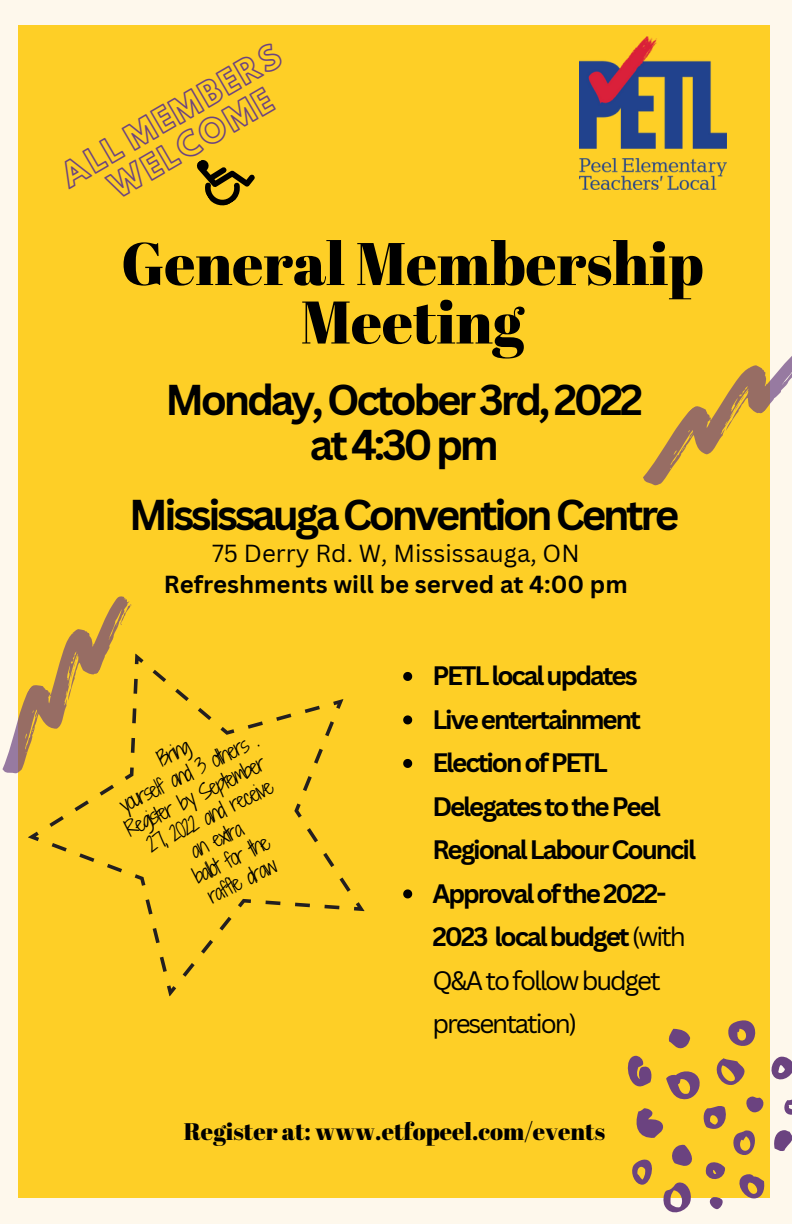
<style>
.page{position:relative;width:792px;height:1224px;background:#fef8ec}
.page>*{position:absolute;margin:0;border:0;box-sizing:border-box;transform-origin:0 0}
.t1{font:60px/58.4px "Abril Fatface";color:#000;text-align:center}
.t2{font:700 42px/45px "Canva Sans";letter-spacing:-.08em;color:#000;text-align:center}
.t3{font:30.2px/34.6px "Hussar Ekologiczne 1";color:#6b4380;text-align:center}
.t4{font:700 26px/43.6px "Canva Sans";letter-spacing:-.08em;color:#000}
.t5{font:24px "Abril Fatface";color:#000}
.t6{font:700 24px "Canva Sans";color:#000}
.t7{font:24px "Canva Sans";color:#000}
.t8{font:20.4px/24.2px "Shadows Into Light Two";color:#000;text-align:center}
.s1{font-weight:400}
</style>
<div class="page">
<div style="left:19px;top:25px;width:751px;height:1173px;background:#fecf26"></div>
<svg style="left:643px;top:356px;width:149px;height:130px"></svg>
<svg style="left:728px;top:1020px;width:28px;height:26px"></svg>
<svg style="left:668px;top:1029px;width:22px;height:20px"></svg>
<svg style="left:627px;top:1056px;width:165px;height:156px"></svg>
<img style="left:579px;top:36px;width:147px;height:153px">
<svg style="left:197px;top:160px;width:58px;height:46px"></svg>
<svg style="left:167px;top:985px;width:9px;height:12px"></svg>
<svg style="left:201px;top:940px;width:12px;height:14px"></svg>
<svg style="left:219px;top:916px;width:13px;height:15px"></svg>
<svg style="left:182px;top:963px;width:13px;height:14px"></svg>
<svg style="left:238px;top:898px;width:13px;height:10px"></svg>
<svg style="left:295px;top:902px;width:15px;height:6px"></svg>
<svg style="left:265px;top:900px;width:16px;height:6px"></svg>
<svg style="left:324px;top:904px;width:16px;height:6px"></svg>
<svg style="left:354px;top:902px;width:11px;height:10px"></svg>
<svg style="left:323px;top:853px;width:12px;height:14px"></svg>
<svg style="left:339px;top:877px;width:12px;height:15px"></svg>
<svg style="left:307px;top:828px;width:11px;height:15px"></svg>
<svg style="left:294px;top:803px;width:8px;height:15px"></svg>
<svg style="left:314px;top:748px;width:9px;height:16px"></svg>
<svg style="left:303px;top:776px;width:9px;height:15px"></svg>
<svg style="left:247px;top:721px;width:16px;height:8px"></svg>
<svg style="left:276px;top:713px;width:16px;height:8px"></svg>
<svg style="left:304px;top:699px;width:40px;height:38px"></svg>
<svg style="left:220px;top:727px;width:15px;height:8px"></svg>
<svg style="left:175px;top:689px;width:14px;height:12px"></svg>
<svg style="left:198px;top:708px;width:14px;height:12px"></svg>
<svg style="left:2px;top:581px;width:164px;height:307px"></svg>
<svg style="left:145px;top:899px;width:8px;height:16px"></svg>
<svg style="left:152px;top:928px;width:8px;height:16px"></svg>
<svg style="left:159px;top:956px;width:8px;height:16px"></svg>
<svg style="left:403px;top:672px;width:9px;height:9px"></svg>
<svg style="left:403px;top:715px;width:9px;height:9px"></svg>
<svg style="left:403px;top:759px;width:9px;height:9px"></svg>
<svg style="left:403px;top:889px;width:9px;height:9px"></svg>
<p class="t3" style="left:55px;top:166px;width:252px;rotate:-30deg">ALL MEMBERS<br>WELCOME</p>
<h1 class="t1" style="left:121px;top:233px;width:584px">General Membership<br>Meeting</h1>
<h2 class="t2" style="left:166px;top:376px;width:479px">Monday, October 3rd, 2022 at 4:30 pm</h2>
<h2 class="t2" style="left:129px;top:492px;width:552px">Mississauga Convention Centre</h2>
<p class="t7" style="left:212px;top:537px;width:369px">75 Derry Rd. W, Mississauga, ON</p>
<p class="t6" style="left:164px;top:568px;width:465px">Refreshments will be served at 4:00 pm</p>
<p class="t8" style="left:100px;top:775px;width:159px;rotate:-26deg">Bring<br>yourself and 3 others .<br>Register by September<br>27, 202 and receive an extra<br>balot for the<br>raf le draw</p>
<p class="t4" style="left:432px;top:654px;width:265px">PETL local updates<br>Live entertainment<br>Election of PETL<br>Delegates to the Peel<br>Regional Labour Council<br>Approval of the 2022-<br>2023 local budget <span class="s1">(with<br>Q&amp;A to follow budget presentation)</span></p>
<p class="t5" style="left:184px;top:1114px;width:423px">Register at: www.etfopeel.com/events</p>
</div>
